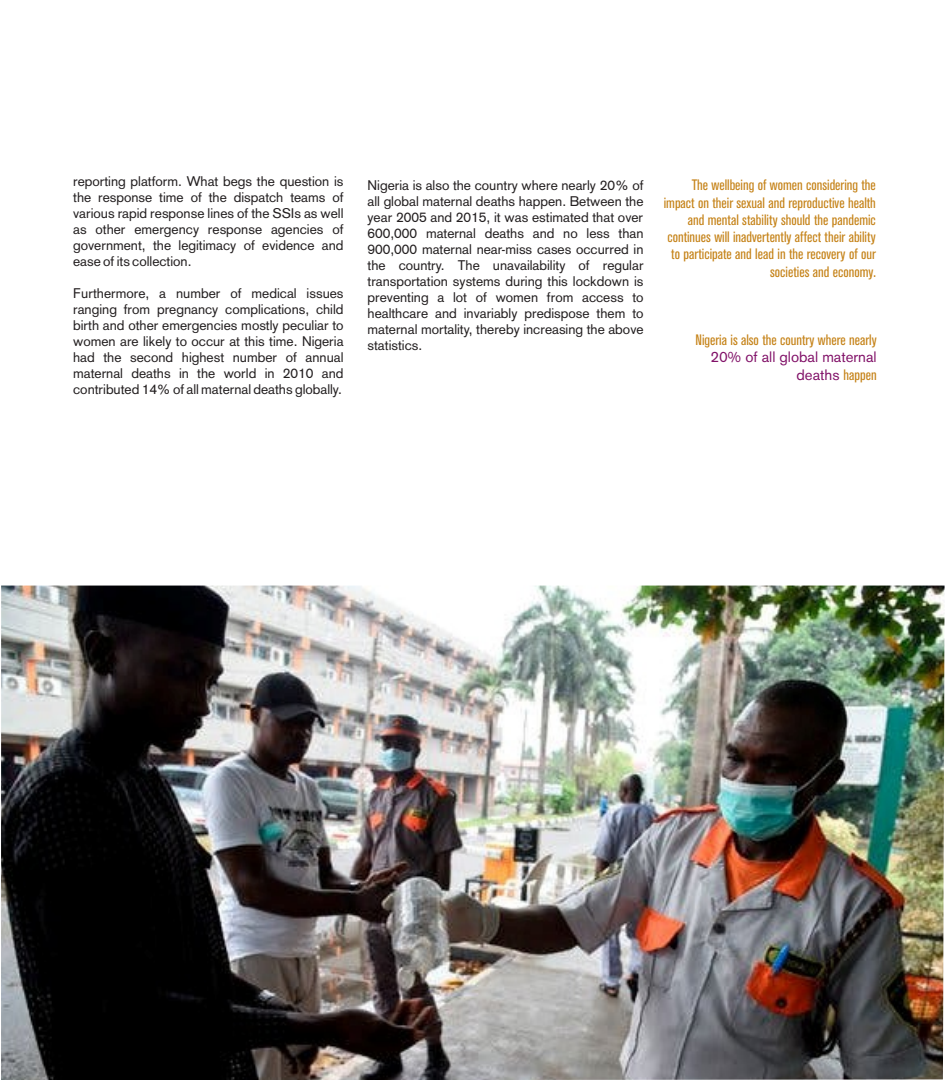
<style>
.page{position:relative;width:945px;height:1080px;background:#fff}
.page>*{position:absolute;margin:0;border:0;box-sizing:border-box;transform-origin:0 0}
.t1{font:condensed 15px/17.2px "Akzidenz Grotesk BE";color:#c58217;text-align:right}
.t2{font:15px/17.9px "Akzidenz Grotesk BE";color:#811168;text-align:right}
.t3{font:13.75px/16px "Akzidenz Grotesk";color:#231f20;text-align:justify}
.s1{font-stretch:condensed;color:#c58217}
</style>
<div class="page">
<img style="left:1px;top:586px;width:944px;height:494px">
<p class="t3" style="left:73px;top:174px;width:272px">reporting platform. What begs the question is the response time of the dispatch teams of various rapid response lines of the SSIs as well as other emergency response agencies of government, the legitimacy of evidence and ease of its collection.</p>
<p class="t3" style="left:73px;top:286px;width:272px">Furthermore, a number of medical issues ranging from pregnancy complications, child birth and other emergencies mostly peculiar to women are likely to occur at this time. Nigeria had the second highest number of annual maternal deaths in the world in 2010 and contributed 14% of all maternal deaths globally.</p>
<p class="t3" style="left:368px;top:178px;width:278px">Nigeria is also the country where nearly 20% of all global maternal deaths happen. Between the year 2005 and 2015, it was estimated that over 600,000 maternal deaths and no less than 900,000 maternal near-miss cases occurred in the country. The unavailability of regular transportation systems during this lockdown is preventing a lot of women from access to healthcare and invariably predispose them to maternal mortality, thereby increasing the above statistics.</p>
<p class="t1" style="left:664px;top:178px;width:214px">The wellbeing of women considering the impact on their sexual and reproductive health and mental stability should the pandemic continues will inadvertently affect their ability to participate and lead in the recovery of our societies and economy.</p>
<p class="t1" style="left:696px;top:332px;width:183px">Nigeria is also the country where nearly</p>
<p class="t2" style="left:710px;top:350px;width:168px">20% of all global maternal deaths <span class="s1">happen</span></p>
</div>
